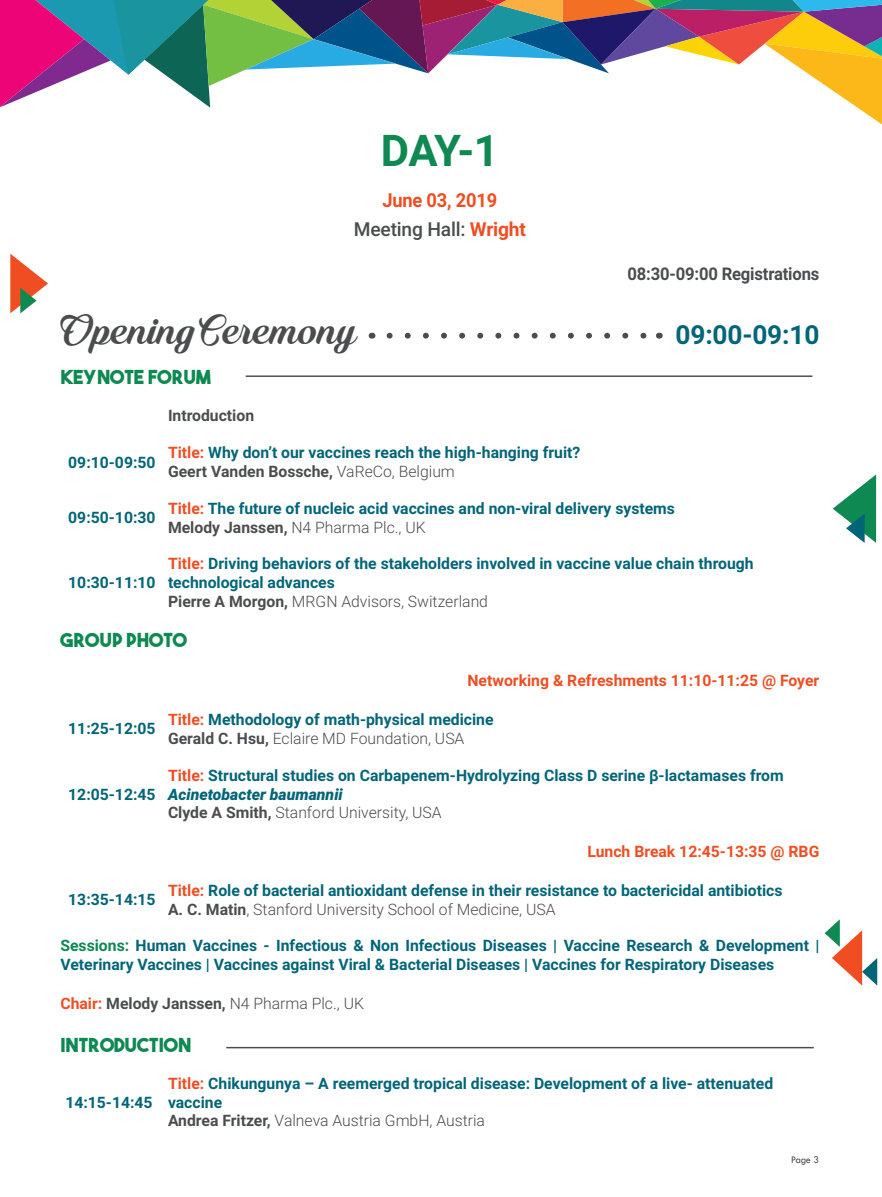
<style>
.page{position:relative;width:882px;height:1197px;background:#fff}
.page>*{position:absolute;margin:0;border:0;box-sizing:border-box;transform-origin:0 0}
.t1{font:43.75px "Quincho Script PERSONALUSE";letter-spacing:-.005em;color:#4b4c4d}
.t2{font:700 43.75px "Roboto";color:#0d8951}
.t3{font:700 26.25px "Roboto";letter-spacing:-.005em;color:#016579}
.t4{font:19.25px "The Bold Font";color:#0d8951}
.t5{font:500 19.25px "Roboto";letter-spacing:-.01em;color:#4b4c4d}
.t6{font:700 19.25px "Roboto";letter-spacing:-.01em;color:#f04d22;scale:.95 1}
.t7{font:700 17.5px "Roboto";letter-spacing:-.01em;color:#4b4c4d;scale:.95 1}
.t8{font:700 15.75px/18.9px "Roboto";color:#016579}
.t9{font:700 15.75px "Roboto";color:#f04d22}
.t10{font:300 15.75px "Roboto";color:#4b4c4d}
.t11{font:700 15.75px "Roboto";color:#4b4c4d}
.t12{font:10.5px "Tw Cen";color:#4b4c4d;scale:.95 1}
.s1{font-weight:700;color:#f04d22}
.s2{color:#f04d22}
.s3{color:#4b4c4d}
.s4{font-weight:300;color:#4b4c4d}
.s5{font-weight:900;font-style:italic}
.s6{color:#0d8951}
.s7{font-weight:700}
</style>
<div class="page">
<svg style="left:0;top:0;width:882px;height:125px"></svg>
<svg style="left:833px;top:474px;width:43px;height:69px"></svg>
<svg style="left:825px;top:919px;width:52px;height:67px"></svg>
<svg style="left:10px;top:254px;width:38px;height:59px"></svg>
<svg style="left:390px;top:333px;width:257px;height:6px"></svg>
<hr style="left:246px;top:375px;width:566px;height:2px;background:#4b4c4d">
<hr style="left:226px;top:1047px;width:588px;height:1px;background:#4b4c4d">
<p class="t2" style="left:381px;top:120px;width:120px">DAY-1</p>
<p class="t6" style="left:382px;top:187px;width:122px">June 03, 2019</p>
<p class="t5" style="left:354px;top:216px;width:174px">Meeting Hall: <span class="s1">Wright</span></p>
<p class="t7" style="left:627px;top:262px;width:204px">08:30-09:00 Registrations</p>
<p class="t1" style="left:60px;top:305px;width:298px">Opening Ceremony</p>
<p class="t3" style="left:676px;top:316px;width:145px">09:00-09:10</p>
<p class="t4" style="left:60px;top:365px;width:152px">KEYNOTE FORUM</p>
<p class="t11" style="left:168px;top:405px;width:88px">Introduction</p>
<p class="t8" style="left:68px;top:452px;width:89px">09:10-09:50</p>
<p class="t8" style="left:168px;top:442px;width:414px"><span class="s2">Title:</span> Why don’t our vaccines reach the high-hanging fruit?<br><span class="s3">Geert Vanden Bossche,</span> <span class="s4">VaReCo, Belgium</span></p>
<p class="t8" style="left:68px;top:508px;width:89px">09:50-10:30</p>
<p class="t8" style="left:168px;top:498px;width:509px"><span class="s2">Title:</span> The future of nucleic acid vaccines and non-viral delivery systems<br><span class="s3">Melody Janssen,</span> <span class="s4">N4 Pharma Plc., UK</span></p>
<p class="t8" style="left:168px;top:554px;width:587px"><span class="s2">Title:</span> Driving behaviors of the stakeholders involved in vaccine value chain through technological advances<br><span class="s3">Pierre A Morgon,</span> <span class="s4">MRGN Advisors, Switzerland</span></p>
<p class="t4" style="left:60px;top:628px;width:128px">GROUP PHOTO</p>
<p class="t9" style="left:468px;top:670px;width:353px">Networking &amp; Refreshments 11:10-11:25 @ Foyer</p>
<p class="t8" style="left:68px;top:719px;width:89px">11:25-12:05</p>
<p class="t8" style="left:168px;top:709px;width:327px"><span class="s2">Title:</span> Methodology of math-physical medicine<br><span class="s3">Gerald C. Hsu,</span> <span class="s4">Eclaire MD Foundation, USA</span></p>
<p class="t8" style="left:68px;top:573px;width:89px">10:30-11:10</p>
<p class="t8" style="left:68px;top:784px;width:89px">12:05-12:45</p>
<p class="t8" style="left:168px;top:765px;width:617px"><span class="s2">Title:</span> Structural studies on Carbapenem-Hydrolyzing Class D serine β-lactamases from<br><span class="s5">Acinetobacter baumannii<br></span><span class="s3">Clyde A Smith,</span> <span class="s4">Stanford University, USA</span></p>
<p class="t9" style="left:587px;top:840px;width:234px">Lunch Break 12:45-13:35 @ RBG</p>
<p class="t8" style="left:68px;top:890px;width:89px">13:35-14:15</p>
<p class="t8" style="left:168px;top:880px;width:616px"><span class="s2">Title:</span> Role of bacterial antioxidant defense in their resistance to bactericidal antibiotics<br><span class="s3">A. C. Matin</span><span class="s4">, Stanford University School of Medicine, USA</span></p>
<p class="t8" style="left:60px;top:936px;width:761px"><span class="s6">Sessions:</span> Human Vaccines - Infectious &amp; Non Infectious Diseases | Vaccine Research &amp; Development |<br>Veterinary Vaccines | Vaccines against Viral &amp; Bacterial Diseases | Vaccines for Respiratory Diseases</p>
<p class="t10" style="left:60px;top:993px;width:305px"><span class="s1">Chair:</span> <span class="s7">Melody Janssen,</span> N4 Pharma Plc., UK</p>
<p class="t4" style="left:60px;top:1033px;width:132px">INTRODUCTION</p>
<p class="t8" style="left:65px;top:1092px;width:89px">14:15-14:45</p>
<p class="t8" style="left:168px;top:1073px;width:607px"><span class="s2">Title:</span> Chikungunya – A reemerged tropical disease: Development of a live- attenuated vaccine<br><span class="s3">Andrea Fritzer,</span> <span class="s4">Valneva Austria GmbH, Austria</span></p>
<p class="t12" style="left:791px;top:1154px;width:31px">Page 3</p>
</div>
